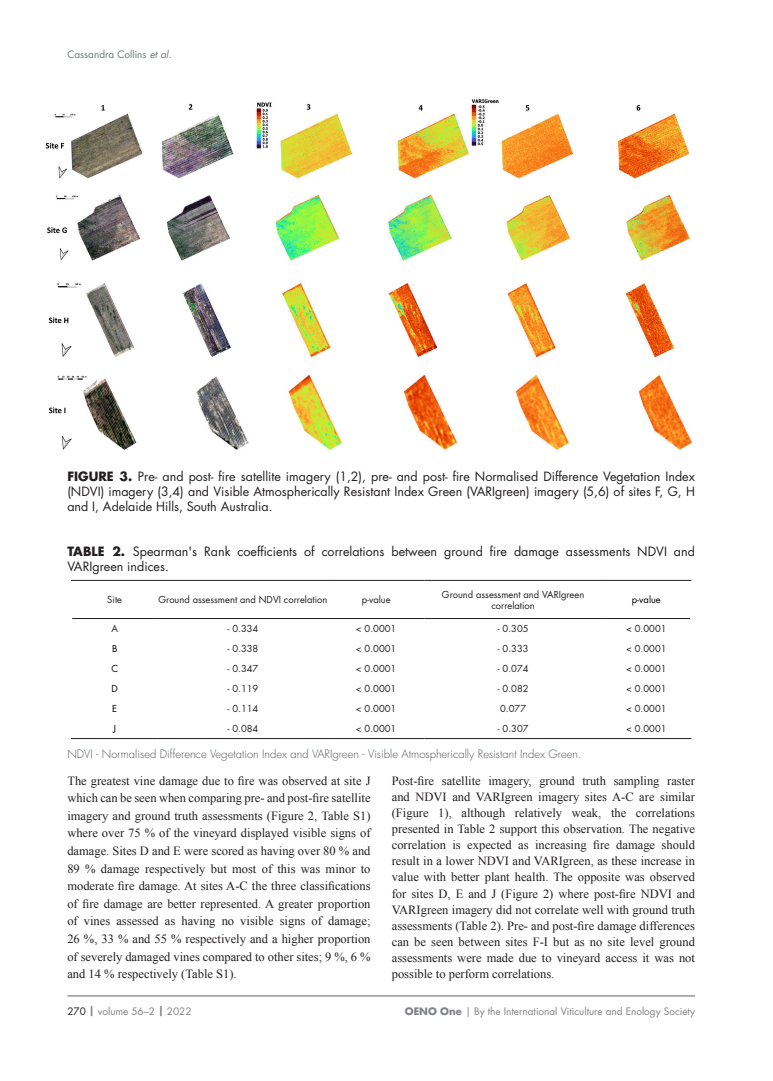
<style>
.page{position:relative;width:773px;height:1081px;background:#fff}
.page>*{position:absolute;margin:0;border:0;box-sizing:border-box;transform-origin:0 0}
.CORPS_texte_courant{font:12.5px/16.1px "Times New Roman";color:#231f20;text-align:justify}
.CORPS_FIGURE-Titre5{font:12.5px/15px "Futura Std";color:#231f20;text-align:justify}
.CORPS_FIGURE_Titre7{font:300 11.25px "Futura Std";color:#57585a}
.t1{font:10px "Futura Std";color:#808285}
.t2{font:10px "Futura Std";color:#6b7771}
.CORPS_TABLEAU-texte{font:9.38px/11.2px "Futura Std";color:#231f20;text-align:center}
.CORPS_TABLEAU-texte-2{font:9.38px "Futura Std";color:#000}
.s1{font-style:italic}
.s2{font-weight:700}
.s3{color:#231f20}
</style>
<div class="page">
<hr style="left:67px;top:995px;width:627px;height:1px;background:#808285">
<img style="left:45px;top:99px;width:647px;height:351px">
<hr style="left:71px;top:580px;width:87px;height:1px;background:#231f20">
<hr style="left:158px;top:580px;width:170px;height:1px;background:#231f20">
<hr style="left:328px;top:580px;width:96px;height:1px;background:#231f20">
<hr style="left:424px;top:580px;width:178px;height:1px;background:#231f20">
<hr style="left:602px;top:580px;width:89px;height:1px;background:#231f20">
<hr style="left:72px;top:618px;width:86px;height:1px;background:#231f20">
<hr style="left:158px;top:618px;width:170px;height:1px;background:#231f20">
<hr style="left:328px;top:618px;width:96px;height:1px;background:#231f20">
<hr style="left:424px;top:618px;width:178px;height:1px;background:#231f20">
<hr style="left:602px;top:618px;width:88px;height:1px;background:#231f20">
<hr style="left:71px;top:738px;width:87px;height:1px;background:#231f20">
<hr style="left:158px;top:738px;width:170px;height:1px;background:#231f20">
<hr style="left:328px;top:738px;width:96px;height:1px;background:#231f20">
<hr style="left:424px;top:738px;width:178px;height:1px;background:#231f20">
<hr style="left:602px;top:738px;width:89px;height:1px;background:#231f20">
<p class="t2" style="left:67px;top:48px;width:106px">Cassandra Collins <span class="s1">et al.</span></p>
<p class="CORPS_FIGURE-Titre5" style="left:67px;top:469px;width:629px"><span class="s2">FIGURE 3.</span> Pre- and post- fire satellite imagery (1,2), pre- and post- fire Normalised Difference Vegetation Index (NDVI) imagery (3,4) and Visible Atmospherically Resistant Index Green (VARIgreen) imagery (5,6) of sites F, G, H and I, Adelaide Hills, South Australia.</p>
<p class="CORPS_FIGURE-Titre5" style="left:67px;top:543px;width:629px"><span class="s2">TABLE 2.</span> Spearman's Rank coefficients of correlations between ground fire damage assessments NDVI and<br>VARIgreen indices.</p>
<p class="CORPS_TABLEAU-texte" style="left:107px;top:594px;width:16px">Site</p>
<p class="CORPS_TABLEAU-texte" style="left:158px;top:594px;width:170px">Ground assessment and NDVI correlation</p>
<p class="CORPS_TABLEAU-texte" style="left:361px;top:594px;width:30px">p-value</p>
<p class="CORPS_TABLEAU-texte" style="left:442px;top:589px;width:144px">Ground assessment and VARIgreen correlation</p>
<p class="CORPS_TABLEAU-texte-2" style="left:631px;top:594px;width:30px">p-value</p>
<p class="CORPS_TABLEAU-texte" style="left:111px;top:623px;width:8px">A</p>
<p class="CORPS_TABLEAU-texte" style="left:227px;top:623px;width:32px">- 0.334</p>
<p class="CORPS_TABLEAU-texte" style="left:356px;top:623px;width:42px">&lt; 0.0001</p>
<p class="CORPS_TABLEAU-texte" style="left:497px;top:623px;width:32px">- 0.305</p>
<p class="CORPS_TABLEAU-texte" style="left:626px;top:623px;width:42px">&lt; 0.0001</p>
<p class="CORPS_TABLEAU-texte-2" style="left:112px;top:643px;width:7px">B</p>
<p class="CORPS_TABLEAU-texte" style="left:227px;top:643px;width:32px">- 0.338</p>
<p class="CORPS_TABLEAU-texte" style="left:356px;top:643px;width:42px">&lt; 0.0001</p>
<p class="CORPS_TABLEAU-texte" style="left:497px;top:643px;width:32px">- 0.333</p>
<p class="CORPS_TABLEAU-texte" style="left:626px;top:643px;width:42px">&lt; 0.0001</p>
<p class="CORPS_TABLEAU-texte-2" style="left:111px;top:663px;width:8px">C</p>
<p class="CORPS_TABLEAU-texte" style="left:227px;top:663px;width:32px">- 0.347</p>
<p class="CORPS_TABLEAU-texte" style="left:356px;top:663px;width:42px">&lt; 0.0001</p>
<p class="CORPS_TABLEAU-texte" style="left:497px;top:663px;width:32px">- 0.074</p>
<p class="CORPS_TABLEAU-texte" style="left:626px;top:663px;width:42px">&lt; 0.0001</p>
<p class="CORPS_TABLEAU-texte-2" style="left:111px;top:683px;width:8px">D</p>
<p class="CORPS_TABLEAU-texte" style="left:227px;top:683px;width:32px">- 0.119</p>
<p class="CORPS_TABLEAU-texte" style="left:356px;top:683px;width:42px">&lt; 0.0001</p>
<p class="CORPS_TABLEAU-texte" style="left:497px;top:683px;width:32px">- 0.082</p>
<p class="CORPS_TABLEAU-texte" style="left:626px;top:683px;width:42px">&lt; 0.0001</p>
<p class="CORPS_TABLEAU-texte-2" style="left:112px;top:703px;width:7px">E</p>
<p class="CORPS_TABLEAU-texte" style="left:227px;top:703px;width:32px">- 0.114</p>
<p class="CORPS_TABLEAU-texte" style="left:356px;top:703px;width:42px">&lt; 0.0001</p>
<p class="CORPS_TABLEAU-texte" style="left:500px;top:703px;width:27px">0.077</p>
<p class="CORPS_TABLEAU-texte" style="left:626px;top:703px;width:42px">&lt; 0.0001</p>
<p class="CORPS_TABLEAU-texte-2" style="left:113px;top:723px;width:4px">J</p>
<p class="CORPS_TABLEAU-texte" style="left:227px;top:723px;width:32px">- 0.084</p>
<p class="CORPS_TABLEAU-texte" style="left:356px;top:723px;width:42px">&lt; 0.0001</p>
<p class="CORPS_TABLEAU-texte" style="left:497px;top:723px;width:32px">- 0.307</p>
<p class="CORPS_TABLEAU-texte" style="left:626px;top:723px;width:42px">&lt; 0.0001</p>
<p class="CORPS_FIGURE_Titre7" style="left:67px;top:747px;width:515px">NDVI - Normalised Difference Vegetation Index and VARIgreen - Visible Atmospherically Resistant Index Green.</p>
<p class="CORPS_texte_courant" style="left:67px;top:771px;width:304px;line-height:17.6px">The greatest vine damage due to fire was observed at site J which can be seen when comparing pre- and post-fire satellite imagery and ground truth assessments (Figure 2, Table S1) where over 75 % of the vineyard displayed visible signs of damage. Sites D and E were scored as having over 80 % and 89 % damage respectively but most of this was minor to moderate fire damage. At sites A-C the three classifications of fire damage are better represented. A greater proportion of vines assessed as having no visible signs of damage; 26 %, 33 % and 55 % respectively and a higher proportion of severely damaged vines compared to other sites; 9 %, 6 % and 14 % respectively (Table S1).</p>
<p class="CORPS_texte_courant" style="left:392px;top:772px;width:304px">Post-fire satellite imagery, ground truth sampling raster and NDVI and VARIgreen imagery sites A-C are similar (Figure 1), although relatively weak, the correlations presented in Table 2 support this observation. The negative correlation is expected as increasing fire damage should result in a lower NDVI and VARIgreen, as these increase in value with better plant health. The opposite was observed for sites D, E and J (Figure 2) where post-fire NDVI and VARIgreen imagery did not correlate well with ground truth assessments (Table 2). Pre- and post-fire damage differences can be seen between sites F-I but as no site level ground assessments were made due to vineyard access it was not possible to perform correlations.</p>
<p class="t1" style="left:67px;top:1004px;width:126px"><span class="s3">270</span> <span class="s2">|</span> volume 56–2 <span class="s2">|</span> 2022</p>
<p class="t1" style="left:405px;top:1004px;width:291px"><span class="s2">OENO One</span> | By the International Viticulture and Enology Society</p>
</div>
